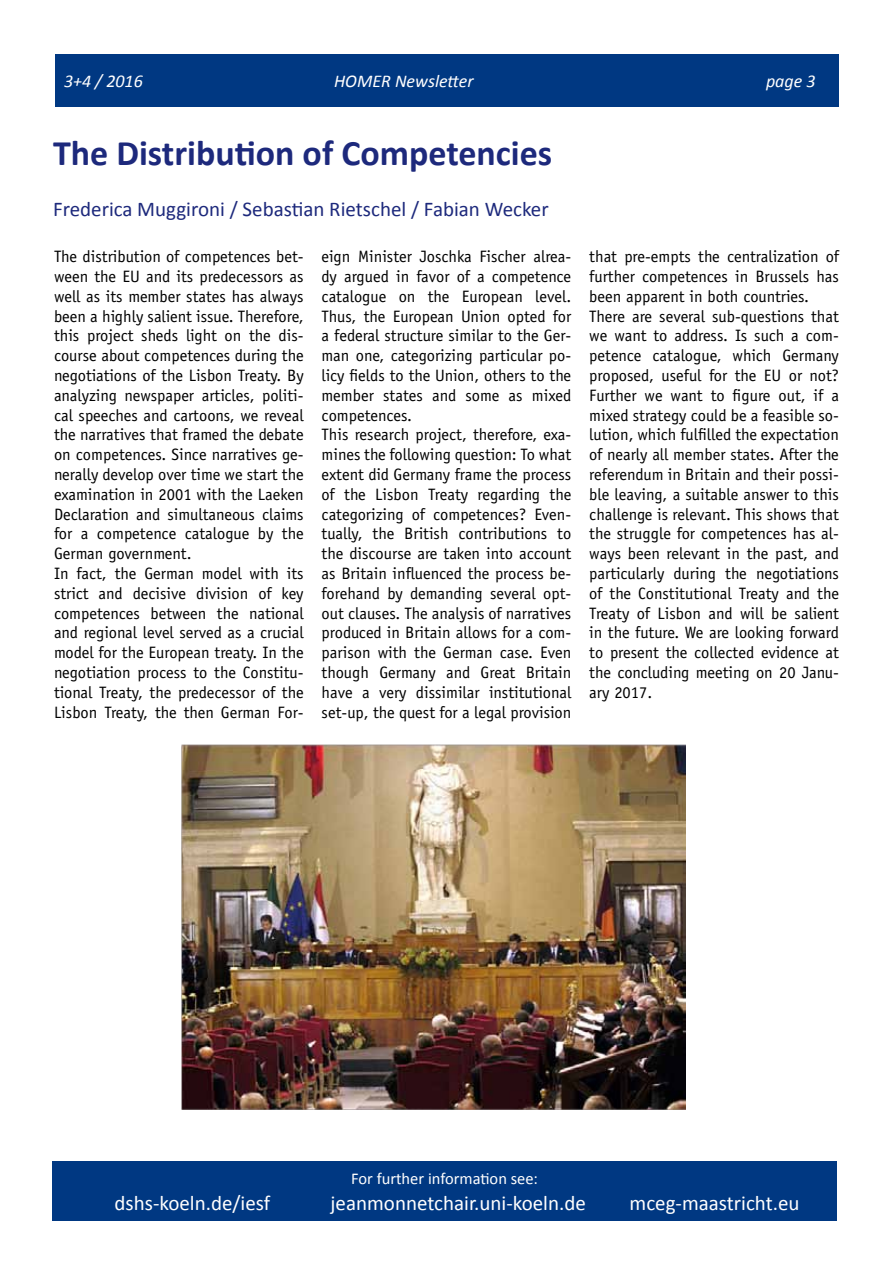
<style>
.page{position:relative;width:893px;height:1263px;background:#fff}
.page>*{position:absolute;margin:0;border:0;box-sizing:border-box;transform-origin:0 0}
.t1{font:700 36px "Calibri";color:#1d297c}
.t2{font:21px "Calibri";color:#fff}
.t3{font:21px "Calibri";color:#1d297c}
.t4{font:italic 18px "Calibri";color:#fff}
.t5{font:16.5px/19.8px "Officina Sans LT";color:#000}
.t6{font:16.5px "Calibri";color:#fff}
</style>
<div class="page">
<div style="left:56px;top:54px;width:783px;height:52px;background:#003882"></div>
<div style="left:52px;top:1161px;width:785px;height:59px;background:#003882"></div>
<img style="left:181px;top:745px;width:504px;height:364px">
<p class="t4" style="left:64px;top:69px;width:80px">3+4 / 2016</p>
<p class="t4" style="left:334px;top:69px;width:141px">HOMER Newsletter</p>
<p class="t4" style="left:766px;top:69px;width:51px">page 3</p>
<h1 class="t1" style="left:53px;top:130px;width:501px">The Distribution of Competencies</h1>
<p class="t3" style="left:53px;top:196px;width:497px">Frederica Muggironi / Sebastian Rietschel / Fabian Wecker</p>
<p class="t5" style="left:54px;top:247px;width:251px">The distribution of competences bet&shy;ween the EU and its predecessors as well as its member states has always been a highly salient issue. Therefore, this project sheds light on the dis&shy;course about competences during the negotiations of the Lisbon Treaty. By analyzing newspaper articles, politi&shy;cal speeches and cartoons, we reveal the narratives that framed the debate on competences. Since narratives ge&shy;nerally develop over time we start the examination in 2001 with the Laeken Declaration and simultaneous claims for a competence catalogue by the German government.<br>In fact, the German model with its strict and decisive division of key competences between the national and regional level served as a crucial model for the European treaty. In the negotiation process to the Constitu&shy;tional Treaty, the predecessor of the Lisbon Treaty, the then German For-</p>
<p class="t5" style="left:322px;top:247px;width:251px">eign Minister Joschka Fischer alrea&shy;dy argued in favor of a competence catalogue on the European level.<br>Thus, the European Union opted for a federal structure similar to the Ger&shy;man one, categorizing particular po&shy;licy fields to the Union, others to the member states and some as mixed competences.<br>This research project, therefore, exa&shy;mines the following question: To what extent did Germany frame the process of the Lisbon Treaty regarding the categorizing of competences? Even&shy;tually, the British contributions to the discourse are taken into account as Britain influenced the process be&shy;forehand by demanding several opt&shy;out clauses. The analysis of narratives produced in Britain allows for a com&shy;parison with the German case. Even though Germany and Great Britain have a very dissimilar institutional set-up, the quest for a legal provision</p>
<p class="t5" style="left:589px;top:247px;width:251px">that pre-empts the centralization of further competences in Brussels has been apparent in both countries.<br>There are several sub-questions that we want to address. Is such a com&shy;petence catalogue, which Germany proposed, useful for the EU or not?<br>Further we want to figure out, if a mixed strategy could be a feasible so&shy;lution, which fulfilled the expectation of nearly all member states. After the referendum in Britain and their possi&shy;ble leaving, a suitable answer to this challenge is relevant. This shows that the struggle for competences has al&shy;ways been relevant in the past, and particularly during the negotiations of the Constitutional Treaty and the Treaty of Lisbon and will be salient in the future. We are looking forward to present the collected evidence at the concluding meeting on 20 Janu&shy;ary 2017.</p>
<p class="t6" style="left:351px;top:1168px;width:188px">For further information see:</p>
<p class="t2" style="left:115px;top:1189px;width:157px">dshs-koeln.de/iesf</p>
<p class="t2" style="left:331px;top:1189px;width:257px">jeanmonnetchair.uni-koeln.de</p>
<p class="t2" style="left:630px;top:1189px;width:171px">mceg-maastricht.eu</p>
</div>
